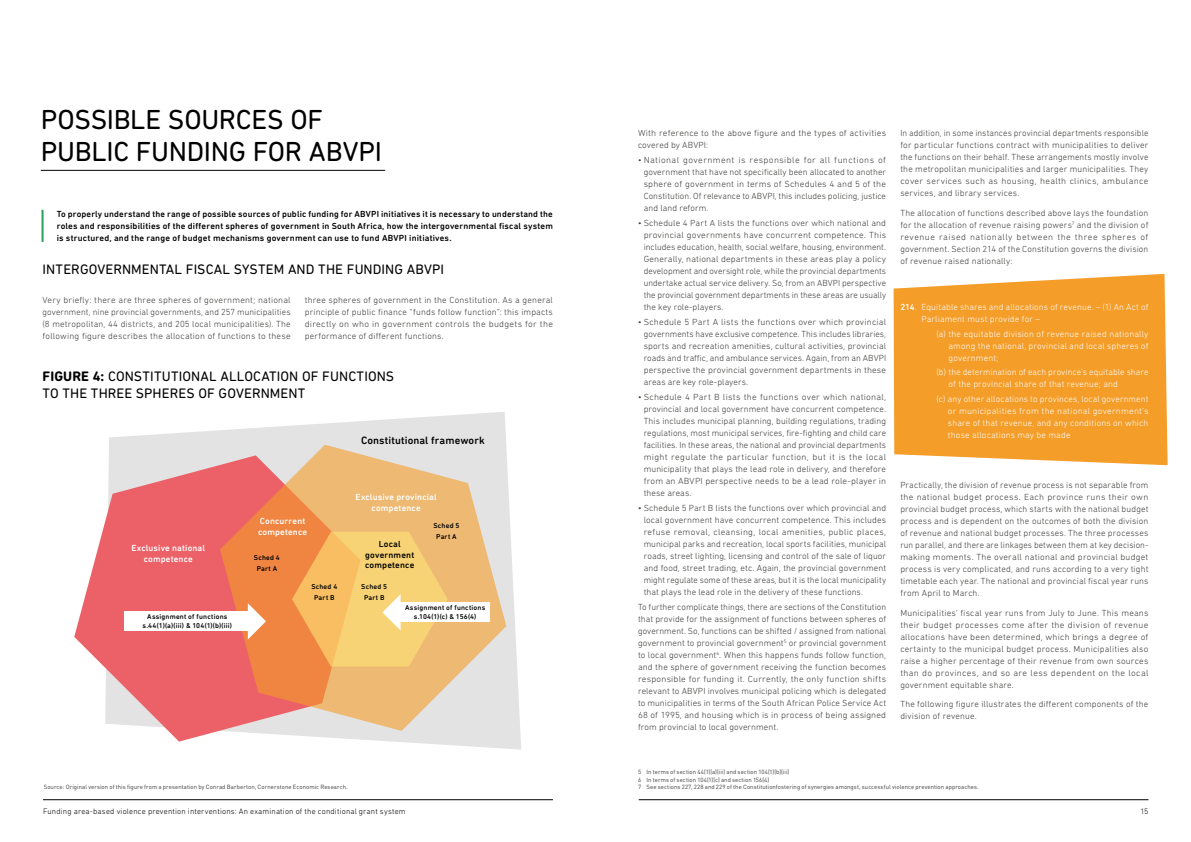
<style>
.page{position:relative;width:1191px;height:842px;background:#fff}
.page>*{position:absolute;margin:0;border:0;box-sizing:border-box;transform-origin:0 0}
.t1{font:28px/32px "DIN Next Rounded LT Pro";letter-spacing:-.01em;color:#000}
.t2{font:14px/16.8px "DIN Next Rounded LT Pro";letter-spacing:.005em;color:#000}
.t3{font:500 10.8px "DIN Next Rounded LT Pro";letter-spacing:.01em;color:#000}
.t4{font:300 9px/12px "DIN Next Rounded LT Pro";letter-spacing:.015em;color:#3c3c3a;text-align:justify}
.t5{font:300 9px/12px "DIN Next Rounded LT Pro";letter-spacing:.015em;color:#fff}
.t6{font:500 9px/12px "DIN Next Rounded LT Pro";letter-spacing:.02em;color:#000;text-align:justify}
.t7{font:500 9px/10.8px "DIN Next Rounded LT Pro";letter-spacing:.015em;color:#fff;text-align:center}
.t8{font:300 8px "DIN Next Rounded LT Pro";letter-spacing:.02em;color:#000}
.t9{font:500 7.2px/10.8px "DIN Next Rounded LT Pro";letter-spacing:.025em;color:#000;text-align:center}
.t10{font:6px/7.5px "DIN Pro";letter-spacing:.01em;color:#3c3c3a}
.s1{font-weight:700}
.s2{font-weight:500}
</style>
<div class="page">
<hr style="left:43px;top:799px;width:510px;height:1px;background:#000">
<hr style="left:639px;top:799px;width:509px;height:1px;background:#000">
<svg style="left:893px;top:274px;width:274px;height:191px;background:#f4a438"></svg>
<svg style="left:109px;top:412px;width:412px;height:338px;fill:#e3e3e3"></svg>
<svg style="left:74px;top:455px;width:286px;height:287px;fill:#ec6167"></svg>
<svg style="left:220px;top:445px;width:286px;height:286px;background:#eaaf87"></svg>
<div style="left:394px;top:602px;width:95px;height:19px;background:#fff"></div>
<svg style="left:292px;top:532px;width:156px;height:134px;background:#f5c473"></svg>
<div style="left:125px;top:611px;width:124px;height:19px;background:#fff"></div>
<svg style="left:248px;top:603px;width:18px;height:36px"></svg>
<hr style="left:41px;top:170px;width:344px;height:1px;background:#000">
<hr style="left:42px;top:210px;width:2px;height:32px;background:#27a159">
<h1 class="t1" style="left:41px;top:104px;width:343px">POSSIBLE SOURCES OF<br>PUBLIC FUNDING FOR ABVPI</h1>
<p class="t6" style="left:57px;top:207px;width:498px">To properly understand the range of possible sources of public funding for ABVPI initiatives it is necessary to understand the roles and responsibilities of the different spheres of government in South Africa, how the intergovernmental fiscal system is structured, and the range of budget mechanisms government can use to fund ABVPI initiatives.</p>
<h2 class="t2" style="left:43px;top:261px;width:403px">INTERGOVERNMENTAL FISCAL SYSTEM AND THE FUNDING ABVPI</h2>
<p class="t4" style="left:43px;top:294px;width:250px">Very briefly: there are three spheres of government; national government, nine provincial governments, and 257 municipalities (8 metropolitan, 44 districts, and 205 local municipalities). The following figure describes the allocation of functions to these</p>
<p class="t4" style="left:305px;top:294px;width:250px">three spheres of government in the Constitution. As a general principle of public finance “funds follow function”: this impacts directly on who in government controls the budgets for the performance of different functions.</p>
<h2 class="t2" style="left:43px;top:368px;width:353px"><span class="s1">FIGURE 4:</span> CONSTITUTIONAL ALLOCATION OF FUNCTIONS<br>TO THE THREE SPHERES OF GOVERNMENT</h2>
<p class="t3" style="left:361px;top:434px;width:125px">Constitutional framework</p>
<p class="t7" style="left:355px;top:492px;width:83px">Exclusive provincial competence</p>
<p class="t7" style="left:258px;top:516px;width:51px;text-align:left">Concurrent competence</p>
<p class="t7" style="left:131px;top:543px;width:75px">Exclusive national competence</p>
<p class="t9" style="left:254px;top:552px;width:27px">Sched 4<br>Part A</p>
<p class="t6" style="left:365px;top:538px;width:51px;line-height:10.8px;text-align:center">Local government competence</p>
<p class="t9" style="left:433px;top:520px;width:27px">Sched 5<br>Part A</p>
<p class="t9" style="left:311px;top:581px;width:27px">Sched 4<br>Part B</p>
<p class="t9" style="left:361px;top:581px;width:27px">Sched 5<br>Part B</p>
<p class="t9" style="left:405px;top:602px;width:82px">Assignment of functions</p>
<p class="t9" style="left:147px;top:611px;width:82px">Assignment of functions</p>
<p class="t9" style="left:414px;top:611px;width:64px">s.104(1)(c) &amp; 156(4)</p>
<p class="t9" style="left:142px;top:620px;width:91px">s.44(1)(a)(iii) &amp; 104(1)(b)(iii)</p>
<p class="t10" style="left:44px;top:783px;width:305px">Source: Original version of this figure from a presentation by Conrad Barberton, Cornerstone Economic Research.</p>
<p class="t4" style="left:638px;top:127px;width:250px">With reference to the above figure and the types of activities covered by ABVPI:</p>
<p class="t4" style="left:643px;top:154px;width:244px;text-indent:-6px">• National government is responsible for all functions of government that have not specifically been allocated to another sphere of government in terms of Schedules 4 and 5 of the Constitution. Of relevance to ABVPI, this includes policing, justice and land reform.</p>
<p class="t4" style="left:643px;top:217px;width:244px;text-indent:-6px">• Schedule 4 Part A lists the functions over which national and provincial governments have concurrent competence. This includes education, health, social welfare, housing, environment.<br>Generally, national departments in these areas play a policy development and oversight role, while the provincial departments undertake actual service delivery. So, from an ABVPI perspective the provincial government departments in these areas are usually the key role-players.</p>
<p class="t4" style="left:643px;top:316px;width:244px;text-indent:-6px">• Schedule 5 Part A lists the functions over which provincial governments have exclusive competence. This includes libraries, sports and recreation amenities, cultural activities, provincial roads and traffic, and ambulance services. Again, from an ABVPI perspective the provincial government departments in these areas are key role-players.</p>
<p class="t4" style="left:643px;top:391px;width:244px;text-indent:-6px">• Schedule 4 Part B lists the functions over which national, provincial and local government have concurrent competence.<br>This includes municipal planning, building regulations, trading regulations, most municipal services, fire-fighting and child care facilities. In these areas, the national and provincial departments might regulate the particular function, but it is the local municipality that plays the lead role in delivery, and therefore from an ABVPI perspective needs to be a lead role-player in these areas.</p>
<p class="t4" style="left:643px;top:501px;width:244px;text-indent:-6px">• Schedule 5 Part B lists the functions over which provincial and local government have concurrent competence. This includes refuse removal, cleansing, local amenities, public places, municipal parks and recreation, local sports facilities, municipal roads, street lighting, licensing and control of the sale of liquor and food, street trading, etc. Again, the provincial government might regulate some of these areas, but it is the local municipality that plays the lead role in the delivery of these functions.</p>
<p class="t4" style="left:638px;top:600px;width:250px">To further complicate things, there are sections of the Constitution that provide for the assignment of functions between spheres of government. So, functions can be shifted / assigned from national government to provincial government<sup>5</sup> or provincial government to local government<sup>6</sup>. When this happens funds follow function, and the sphere of government receiving the function becomes responsible for funding it. Currently, the only function shifts relevant to ABVPI involves municipal policing which is delegated to municipalities in terms of the South African Police Service Act 68 of 1995, and housing which is in process of being assigned from provincial to local government.</p>
<p class="t4" style="left:900px;top:127px;width:250px">In addition, in some instances provincial departments responsible for particular functions contract with municipalities to deliver the functions on their behalf. These arrangements mostly involve the metropolitan municipalities and larger municipalities. They cover services such as housing, health clinics, ambulance services, and library services.</p>
<p class="t4" style="left:900px;top:206px;width:250px">The allocation of functions described above lays the foundation for the allocation of revenue raising powers<sup>7</sup> and the division of revenue raised nationally between the three spheres of government. Section 214 of the Constitution governs the division of revenue raised nationally:</p>
<p class="t5" style="left:921px;top:301px;width:229px;text-indent:-21px"><span class="s2">214</span>. Equitable shares and allocations of revenue. – (1) An Act of<br>Parliament must provide for –</p>
<p class="t5" style="left:948px;top:327px;width:201px;text-align:justify;text-indent:-12px">(a) the equitable division of revenue raised nationally among the national, provincial and local spheres of government;</p>
<p class="t5" style="left:948px;top:366px;width:201px;text-indent:-12px">(b) the determination of each province’s equitable share of the provincial share of that revenue; and</p>
<p class="t5" style="left:948px;top:393px;width:202px;text-align:justify;text-indent:-12px">(c) any other allocations to provinces, local government or municipalities from the national government’s share of that revenue, and any conditions on which those allocations may be made</p>
<p class="t4" style="left:900px;top:479px;width:250px">Practically, the division of revenue process is not separable from the national budget process. Each province runs their own provincial budget process, which starts with the national budget process and is dependent on the outcomes of both the division of revenue and national budget processes. The three processes run parallel, and there are linkages between them at key decision&shy;making moments. The overall national and provincial budget process is very complicated, and runs according to a very tight timetable each year. The national and provincial fiscal year runs from April to March.</p>
<p class="t4" style="left:900px;top:606px;width:250px">Municipalities’ fiscal year runs from July to June. This means their budget processes come after the division of revenue allocations have been determined, which brings a degree of certainty to the municipal budget process. Municipalities also raise a higher percentage of their revenue from own sources than do provinces, and so are less dependent on the local government equitable share.</p>
<p class="t4" style="left:900px;top:697px;width:250px">The following figure illustrates the different components of the division of revenue.</p>
<p class="t10" style="left:638px;top:768px;width:342px">5 In terms of section 44(1)(a)(iii) and section 104(1)(b)(iii)<br>6 In terms of section 104(1)(c) and section 156(4)<br>7 See sections 227, 228 and 229 of the Constitutionfostering of synergies amongst, successful violence prevention approaches.</p>
<p class="t8" style="left:43px;top:807px;width:364px">Funding area-based violence prevention interventions: An examination of the conditional grant system</p>
<p class="t8" style="left:1140px;top:807px;width:10px">15</p>
</div>
